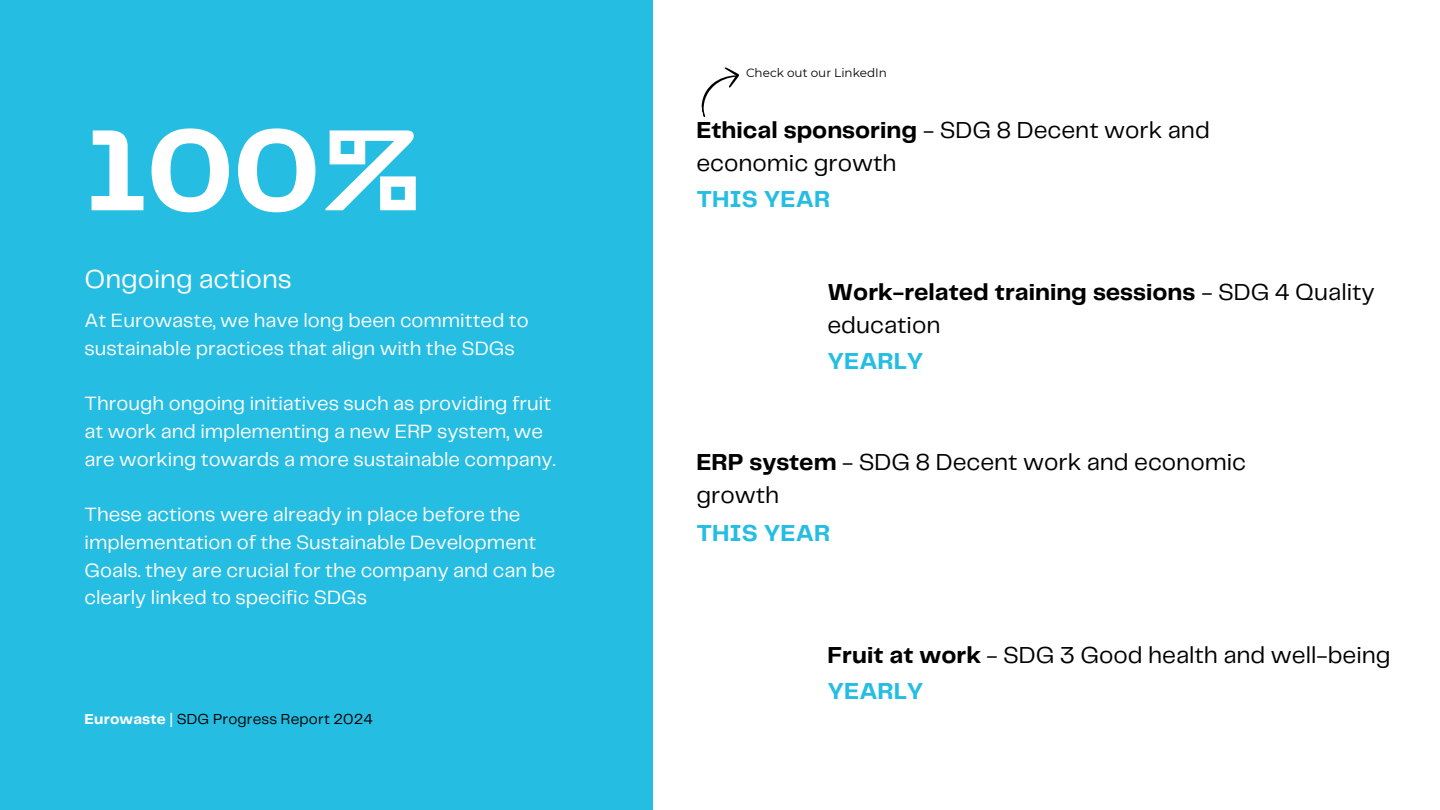
<style>
.page{position:relative;width:1440px;height:810px;background:#fff}
.page>*{position:absolute;margin:0;border:0;box-sizing:border-box;transform-origin:0 0}
.t1{font:700 120px "Telegraf";color:#fff}
.t2{font:27px "Telegraf";color:#fff}
.t3{font:24px/33px "Telegraf";color:#000}
.t4{font:700 24px/33px "Telegraf";color:#000}
.t5{font:700 24px "Telegraf";color:#26bde2}
.t6{font:20px/27.8px "Telegraf";color:#fff}
.t7{font:15px "Telegraf";letter-spacing:.01em;color:#000}
.t8{font:12px "Montserrat";color:#000}
.s1{font-weight:700;color:#fff}
.s2{color:#fff}
.s3{font-weight:700}
.s4{font-weight:400}
</style>
<div class="page">
<div style="left:0;top:0;width:652px;height:810px;background:#26bde2"></div>
<svg style="left:701px;top:67px;width:38px;height:50px"></svg>
<h5 class="t1" style="left:85px;top:119px;width:339px">100%</h5>
<h5 class="t2" style="left:85px;top:267px;width:209px">Ongoing actions</h5>
<h1 class="t6" style="left:85px;top:307px;width:446px">At Eurowaste, we have long been committed to sustainable practices that align with the SDGs</h1>
<h2 class="t6" style="left:85px;top:391px;width:473px">Through ongoing initiatives such as providing fruit at work and implementing a new ERP system, we are working towards a more sustainable company.</h2>
<h5 class="t6" style="left:85px;top:502px;width:472px">These actions were already in place before the implementation of the Sustainable Development Goals. they are crucial for the company and can be clearly linked to specific SDGs</h5>
<h6 class="t7" style="left:85px;top:712px;width:290px"><span class="s1">Eurowaste</span> <span class="s2">|</span> SDG Progress Report 2024</h6>
<h4 class="t8" style="left:746px;top:65px;width:143px">Check out our LinkedIn</h4>
<h4 class="t3" style="left:696px;top:114px;width:515px"><span class="s3">Ethical sponsoring</span> - SDG 8 Decent work and economic growth</h4>
<h3 class="t5" style="left:696px;top:188px;width:135px">THIS YEAR</h3>
<h3 class="t4" style="left:827px;top:277px;width:549px">Work-related training sessions <span class="s4">- SDG 4 Quality education</span></h3>
<h3 class="t5" style="left:827px;top:351px;width:98px">YEARLY</h3>
<p class="t3" style="left:696px;top:447px;width:551px"><span class="s3">ERP system</span> - SDG 8 Decent work and economic growth</p>
<h4 class="t5" style="left:696px;top:522px;width:135px">THIS YEAR</h4>
<p class="t3" style="left:827px;top:640px;width:565px"><span class="s3">Fruit at work</span> - SDG 3 Good health and well-being</p>
<h4 class="t5" style="left:827px;top:681px;width:98px">YEARLY</h4>
</div>
